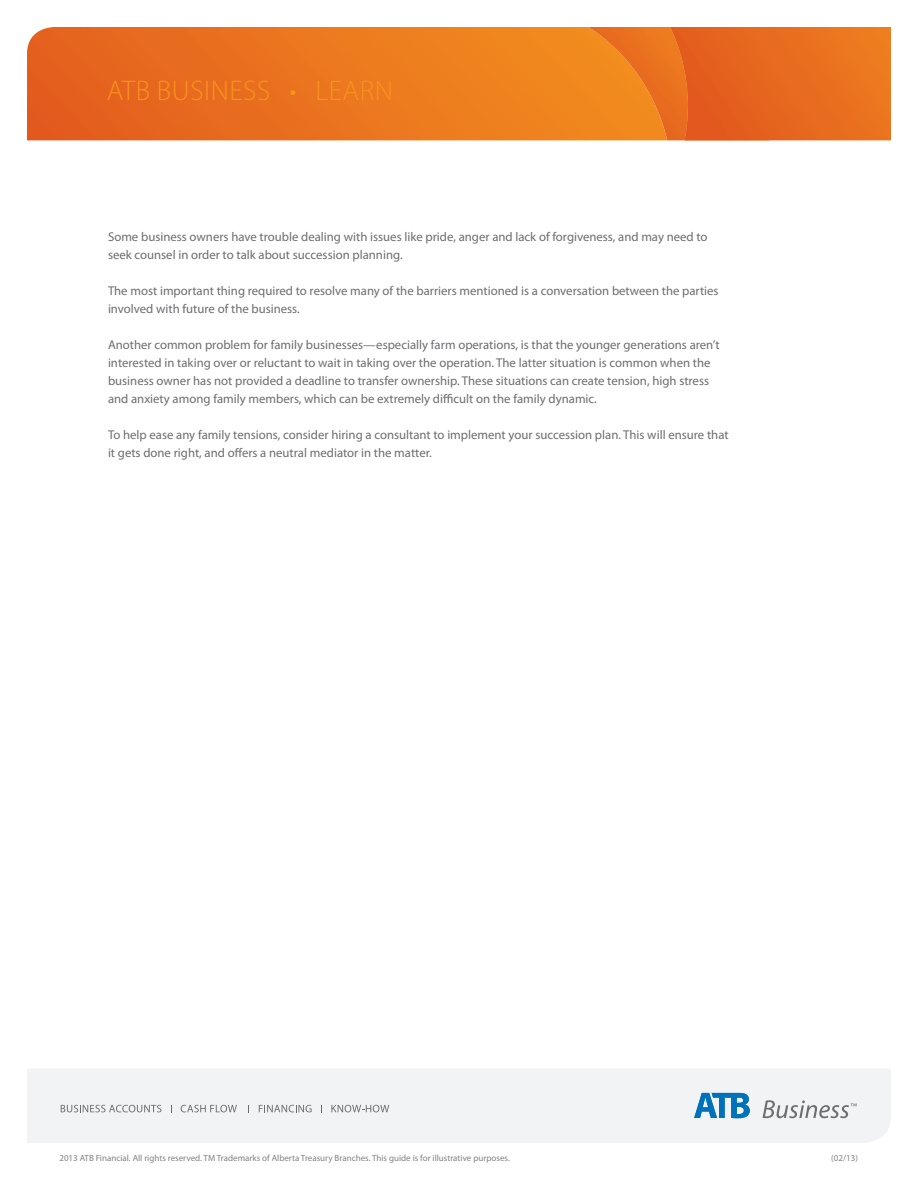
<style>
.page{position:relative;width:918px;height:1188px;background:#fff}
.page>*{position:absolute;margin:0;border:0;box-sizing:border-box;transform-origin:0 0}
.t1{font:300 28.5px "Myriad Pro";letter-spacing:.02em;color:#f7931d}
.t2{font:12.75px/18px "Myriad Pro";color:#6c6d70}
.t3{font:9px "Myriad Pro";color:#808285}
</style>
<div class="page">
<svg style="left:27px;top:27px;width:562px;height:113px;background:#ea741e"></svg>
<svg style="left:589px;top:27px;width:302px;height:113px;background:#e9701e"></svg>
<div style="left:27px;top:1069px;width:864px;height:74px;background:#f2f3f4"></div>
<svg style="left:694px;top:1093px;width:56px;height:25px"></svg>
<svg style="left:763px;top:1100px;width:94px;height:18px"></svg>
<svg style="left:61px;top:1105px;width:100px;height:7px"></svg>
<svg style="left:181px;top:1105px;width:56px;height:7px"></svg>
<svg style="left:259px;top:1105px;width:53px;height:7px"></svg>
<svg style="left:331px;top:1105px;width:58px;height:7px"></svg>
<h1 class="t1" style="left:107px;top:73px;width:283px">ATB BUSINESS • LEARN</h1>
<p class="t2" style="left:108px;top:227px;width:601px">Some business owners have trouble dealing with issues like pride, anger and lack of forgiveness, and may need to seek counsel in order to talk about succession planning.</p>
<p class="t2" style="left:108px;top:281px;width:612px">The most important thing required to resolve many of the barriers mentioned is a conversation between the parties involved with future of the business.</p>
<p class="t2" style="left:108px;top:335px;width:613px">Another common problem for family businesses—especially farm operations, is that the younger generations aren’t interested in taking over or reluctant to wait in taking over the operation. The latter situation is common when the business owner has not provided a deadline to transfer ownership. These situations can create tension, high stress and anxiety among family members, which can be extremely difficult on the family dynamic.</p>
<p class="t2" style="left:108px;top:425px;width:622px">To help ease any family tensions, consider hiring a consultant to implement your succession plan. This will ensure that it gets done right, and offers a neutral mediator in the matter.</p>
<p class="t3" style="left:59px;top:1152px;width:452px">2013 ATB Financial. All rights reserved. TM Trademarks of Alberta Treasury Branches. This guide is for illustrative purposes.</p>
<p class="t3" style="left:831px;top:1152px;width:28px">(02/13)</p>
</div>
